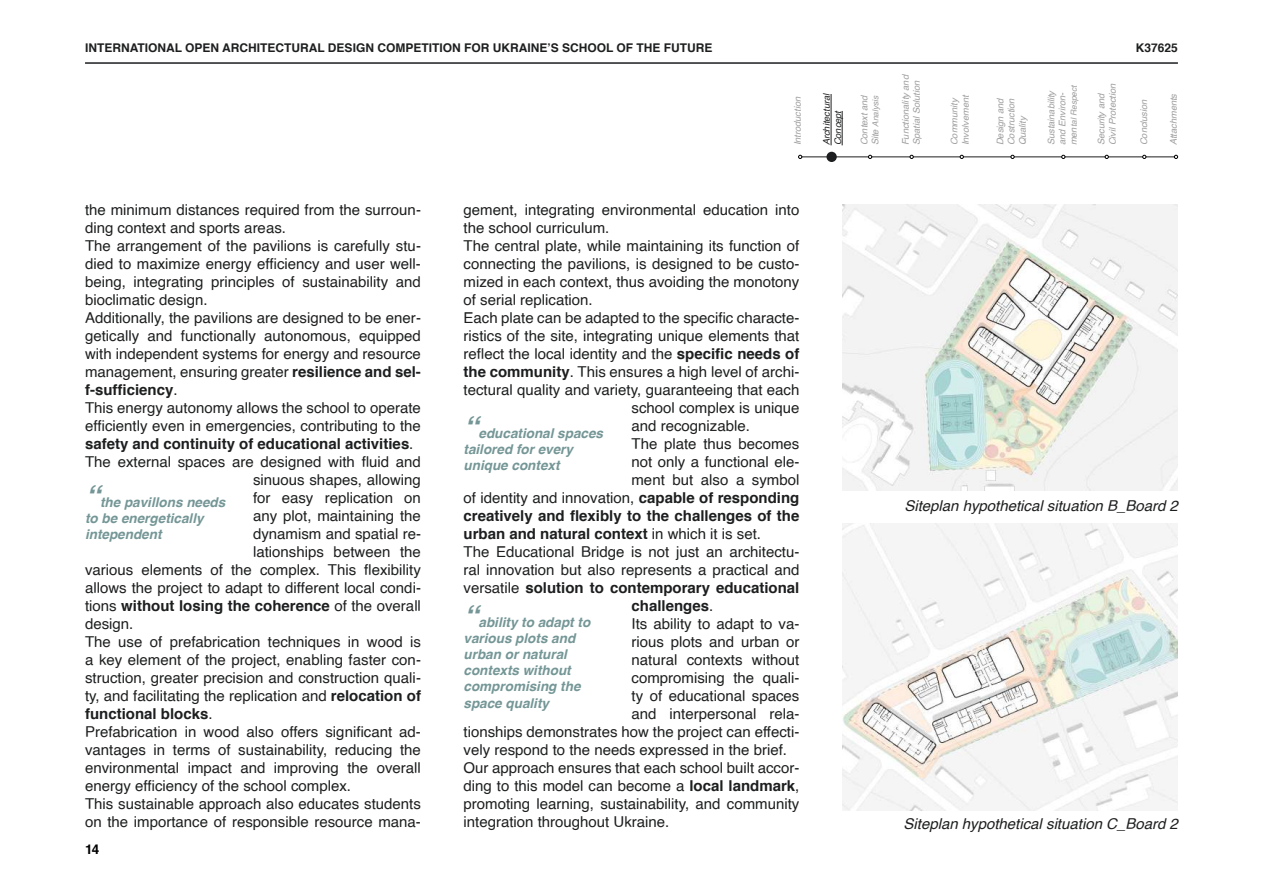
<style>
.page{position:relative;width:1263px;height:893px;background:#fff}
.page>*{position:absolute;margin:0;border:0;box-sizing:border-box;transform-origin:0 0}
.t1{font:italic 700 30px "Helvetica";color:#759696}
.t2{font:15px/18px "Helvetica";color:#1d1e1f}
.t3{font:15px "Helvetica 2";color:#1d1e1f}
.t4{font:15px/18px "Helvetica Bold 2";color:#1d1e1f}
.t5{font:italic 15px "Helvetica";color:#1d1e1f}
.t6{font:700 15px "Helvetica";color:#1d1e1f}
.t7{font:italic 700 13.5px/16.2px "Helvetica";color:#759696}
.t8{font:700 13.5px "Helvetica";color:#000}
.t9{font:700 12px "Helvetica";color:#1d1e1f}
.t10{font:italic 9.3px/11.1px "Helvetica";color:#9e9e9e}
.t11{font:italic 9.3px/11.1px "Helvetica";color:#1d1e1f}
.t12{font:italic 8.4px "Helvetica";color:#9e9e9e}
.s1{font-weight:700}
.s2{font-family:"Helvetica"}
.s3{font-size:9.3px}
.s4{font-family:"Helvetica Bold 2"}
.s5{font-weight:400}
</style>
<div class="page">
<hr style="left:85px;top:62px;width:1093px;height:2px;background:#1d1e1f">
<img style="left:842px;top:523px;width:336px;height:287px">
<div style="left:826px;top:152px;width:11px;height:10px;background:#1d1e1f;border-radius:50%"></div>
<hr style="left:799px;top:157px;width:377px;height:1px;background:#1d1e1f">
<svg style="left:798px;top:155px;width:4px;height:4px"></svg>
<svg style="left:868px;top:155px;width:4px;height:4px"></svg>
<svg style="left:960px;top:155px;width:4px;height:4px"></svg>
<svg style="left:1061px;top:155px;width:4px;height:4px"></svg>
<svg style="left:1105px;top:155px;width:4px;height:4px"></svg>
<svg style="left:1142px;top:155px;width:4px;height:4px"></svg>
<svg style="left:1174px;top:155px;width:4px;height:4px"></svg>
<hr style="left:831px;top:94px;width:1px;height:51px;background:#1d1e1f">
<hr style="left:842px;top:111px;width:1px;height:34px;background:#1d1e1f">
<img style="left:842px;top:204px;width:336px;height:287px">
<p class="t9" style="left:85px;top:38px;width:629px">INTERNATIONAL OPEN ARCHITECTURAL DESIGN COMPETITION FOR UKRAINE’S SCHOOL OF THE FUTURE</p>
<p class="t9" style="left:1136px;top:38px;width:44px">K37625</p>
<p class="t2" style="left:85px;top:202px;width:337px">the minimum distances required from the surroun&shy;ding context and sports areas.<br>The arrangement of the pavilions is carefully stu-</p>
<p class="t3" style="left:85px;top:253px;width:337px">died to maximize energy efficiency and user well-</p>
<p class="t2" style="left:85px;top:274px;width:337px">being, integrating principles of sustainability and bioclimatic design.<br>Additionally, the pavilions are designed to be ener&shy;getically and functionally autonomous, equipped with independent systems for energy and resource management, ensuring greater <span class="s1">resilience and sel-</span></p>
<p class="t4" style="left:85px;top:381px;width:94px">f-sufficiency<span class="s2">.</span></p>
<p class="t2" style="left:85px;top:400px;width:337px">This energy autonomy allows the school to operate</p>
<p class="t3" style="left:85px;top:415px;width:337px">efficiently even in emergencies, contributing to the</p>
<p class="t4" style="left:85px;top:435px;width:330px">safety and continuity of educational activities<span class="s2">.</span></p>
<p class="t3" style="left:85px;top:451px;width:337px">The external spaces are designed with fluid and</p>
<p class="t2" style="left:253px;top:472px;width:169px;text-align:justify">sinuous shapes, allowing for easy replication on any plot, maintaining the dynamism and spatial re&shy;lationships between the</p>
<p class="t3" style="left:85px;top:559px;width:337px">various elements of the complex. This flexibility</p>
<p class="t2" style="left:85px;top:580px;width:337px">allows the project to adapt to different local condi-</p>
<p class="t4" style="left:85px;top:597px;width:337px"><span class="s2">tions</span> without losing the coherence <span class="s2">of the overall</span></p>
<p class="t2" style="left:85px;top:616px;width:337px">design.<br>The use of prefabrication techniques in wood is a key element of the project, enabling faster con&shy;struction, greater precision and construction quali&shy;ty, and facilitating the replication and <span class="s1">relocation of</span></p>
<p class="t4" style="left:85px;top:705px;width:129px">functional blocks<span class="s2">.</span></p>
<p class="t3" style="left:85px;top:721px;width:337px">Prefabrication in wood also offers significant ad<span class="s2">-</span></p>
<p class="t2" style="left:85px;top:742px;width:337px">vantages in terms of sustainability, reducing the environmental impact and improving the overall</p>
<p class="t3" style="left:85px;top:775px;width:267px">energy efficiency of the school complex.</p>
<p class="t2" style="left:85px;top:796px;width:337px">This sustainable approach also educates students on the importance of responsible resource mana-</p>
<h1 class="t1" style="left:85px;top:472px;width:16px">“</h1>
<p class="t7" style="left:85px;top:494px;width:142px;text-indent:15px">the pavillons needs to be energetically intependent</p>
<p class="t8" style="left:85px;top:839px;width:16px">14</p>
<p class="t10" style="left:900px;top:145px;width:72px;rotate:-90deg">Functionality and<br>Spatial Solution</p>
<p class="t10" style="left:1096px;top:145px;width:63px;rotate:-90deg">Security and<br>Civil Protection</p>
<p class="t11" style="left:821px;top:145px;width:54px;rotate:-90deg">Architectural<br>Concept</p>
<p class="t10" style="left:1046px;top:145px;width:57px;rotate:-90deg">Sustainability and Environ-</p>
<p class="t12" style="left:1067px;top:145px;width:62px;rotate:-90deg"><span class="s3">men</span>tal Respect</p>
<p class="t10" style="left:949px;top:145px;width:52px;rotate:-90deg">Community<br>Involvement</p>
<p class="t10" style="left:995px;top:145px;width:49px;text-align:justify;rotate:-90deg">Design and Costruction Quality</p>
<p class="t10" style="left:792px;top:145px;width:50px;rotate:-90deg">Introduction</p>
<p class="t10" style="left:859px;top:145px;width:52px;rotate:-90deg">Context and</p>
<p class="t12" style="left:869px;top:145px;width:52px;rotate:-90deg"><span class="s3">Site</span> Analysis</p>
<p class="t10" style="left:1139px;top:145px;width:47px;rotate:-90deg">Conclusion</p>
<p class="t10" style="left:1168px;top:145px;width:53px;rotate:-90deg">Attachments</p>
<p class="t2" style="left:463px;top:202px;width:337px">gement, integrating environmental education into the school curriculum.<br>The central plate, while maintaining its function of connecting the pavilions, is designed to be custo&shy;mized in each context, thus avoiding the monotony of serial replication.</p>
<p class="t3" style="left:463px;top:307px;width:337px">Each plate can be adapted to the specific characte<span class="s2">-</span></p>
<p class="t2" style="left:463px;top:328px;width:337px">ristics of the site, integrating unique elements that</p>
<p class="t3" style="left:463px;top:343px;width:337px">reflect the local identity and the <span class="s4">specific needs of</span></p>
<p class="t2" style="left:463px;top:364px;width:337px"><span class="s4">the community</span>. This ensures a high level of archi-</p>
<p class="t2" style="left:463px;top:382px;width:337px">tectural quality and variety, guaranteeing that each</p>
<p class="t2" style="left:631px;top:400px;width:169px">school complex is unique</p>
<p class="t2" style="left:631px;top:418px;width:120px">and recognizable.</p>
<p class="t2" style="left:631px;top:436px;width:169px">The plate thus becomes</p>
<p class="t2" style="left:631px;top:454px;width:169px">not only a functional ele-</p>
<p class="t2" style="left:631px;top:472px;width:169px">ment but also a symbol</p>
<p class="t2" style="left:463px;top:490px;width:337px">of identity and innovation, <span class="s4">capable of responding</span></p>
<p class="t4" style="left:463px;top:507px;width:337px">creatively and flexibly to the challenges of the urban and natural context <span class="s2">in which it is set.</span></p>
<p class="t2" style="left:463px;top:544px;width:337px">The Educational Bridge is not just an architectu&shy;ral innovation but also represents a practical and</p>
<p class="t4" style="left:463px;top:579px;width:337px"><span class="s2">versatile</span> solution to contemporary educational</p>
<p class="t6" style="left:631px;top:594px;width:83px">challenges<span class="s5">.</span></p>
<p class="t2" style="left:631px;top:616px;width:169px">Its ability to adapt to va-</p>
<p class="t2" style="left:631px;top:634px;width:169px">rious plots and urban or</p>
<p class="t2" style="left:631px;top:652px;width:169px">natural contexts without</p>
<p class="t2" style="left:631px;top:670px;width:169px">compromising the quali-</p>
<p class="t2" style="left:631px;top:688px;width:169px">ty of educational spaces</p>
<p class="t2" style="left:631px;top:706px;width:169px">and interpersonal rela-</p>
<p class="t2" style="left:463px;top:724px;width:337px">tionships demonstrates how the project can effecti-</p>
<p class="t2" style="left:463px;top:742px;width:325px">vely respond to the needs expressed in the brief.</p>
<p class="t2" style="left:463px;top:760px;width:337px">Our approach ensures that each school built accor-</p>
<p class="t2" style="left:463px;top:778px;width:337px">ding to this model can become a <span class="s1">local landmark</span>,</p>
<p class="t2" style="left:463px;top:796px;width:337px">promoting learning, sustainability, and community</p>
<p class="t2" style="left:463px;top:814px;width:207px">integration throughout Ukraine.</p>
<h1 class="t1" style="left:463px;top:402px;width:16px">“</h1>
<p class="t7" style="left:463px;top:425px;width:141px;text-indent:15px">educational spaces tailored for every unique context</p>
<h1 class="t1" style="left:463px;top:591px;width:16px">“</h1>
<p class="t7" style="left:463px;top:614px;width:128px;text-indent:15px">ability to adapt to various plots and urban or natural contexts without compromising the space quality</p>
<p class="t5" style="left:904px;top:494px;width:275px">Siteplan hypothetical situation B_Board 2</p>
<p class="t5" style="left:903px;top:812px;width:276px">Siteplan hypothetical situation C_Board 2</p>
</div>
